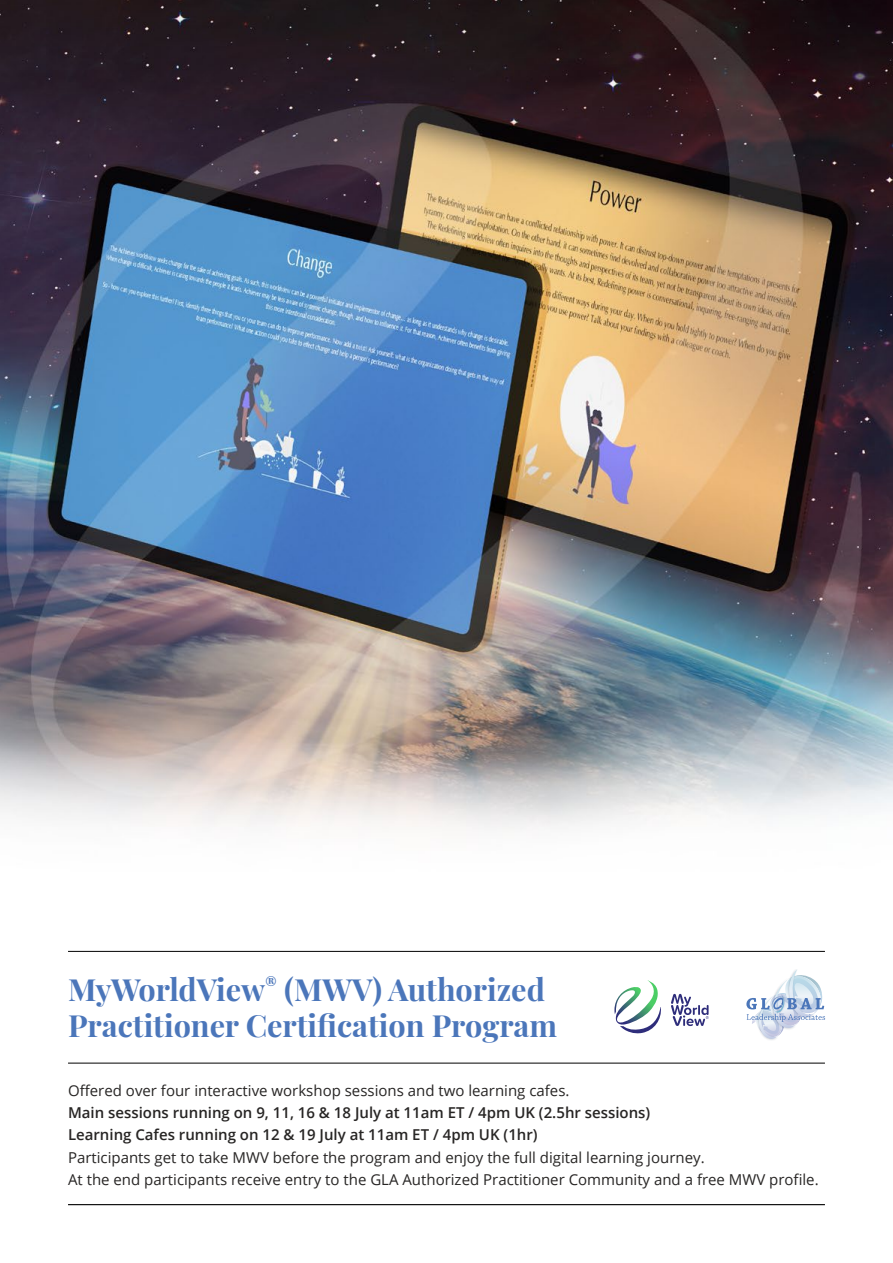
<style>
.page{position:relative;width:893px;height:1263px;background:#fff}
.page>*{position:absolute;margin:0;border:0;box-sizing:border-box;transform-origin:0 0}
.t1{font:700 30.6px/36.8px "Playfair Display";color:#4b76ba}
.t2{font:15px/22.2px "Open Sans";color:#272524}
.t3{font:600 15px/22.2px "Open Sans";color:#272524}
</style>
<div class="page">
<img style="left:0;top:0;width:893px;height:1063px">
<hr style="left:68px;top:951px;width:757px;height:1px;background:#000">
<hr style="left:68px;top:1063px;width:757px;height:1px;background:#000">
<svg style="left:671px;top:994px;width:38px;height:32px"></svg>
<svg style="left:614px;top:980px;width:48px;height:53px"></svg>
<img style="left:757px;top:1039px;width:23px;height:2px">
<svg style="left:746px;top:970px;width:79px;height:69px"></svg>
<hr style="left:68px;top:1204px;width:757px;height:1px;background:#000">
<h1 class="t1" style="left:68px;top:968px;width:491px">MyWorldView<sup>®</sup> (MWV) Authorized<br>Practitioner Certification Program</h1>
<p class="t2" style="left:68px;top:1079px;width:503px">Offered over four interactive workshop sessions and two learning cafes.</p>
<p class="t3" style="left:68px;top:1101px;width:584px">Main sessions running on 9, 11, 16 &amp; 18 July at 11am ET / 4pm UK (2.5hr sessions)<br>Learning Cafes running on 12 &amp; 19 July at 11am ET / 4pm UK (1hr)</p>
<p class="t2" style="left:68px;top:1145px;width:752px">Participants get to take MWV before the program and enjoy the full digital learning journey.<br>At the end participants receive entry to the GLA Authorized Practitioner Community and a free MWV profile.</p>
</div>
